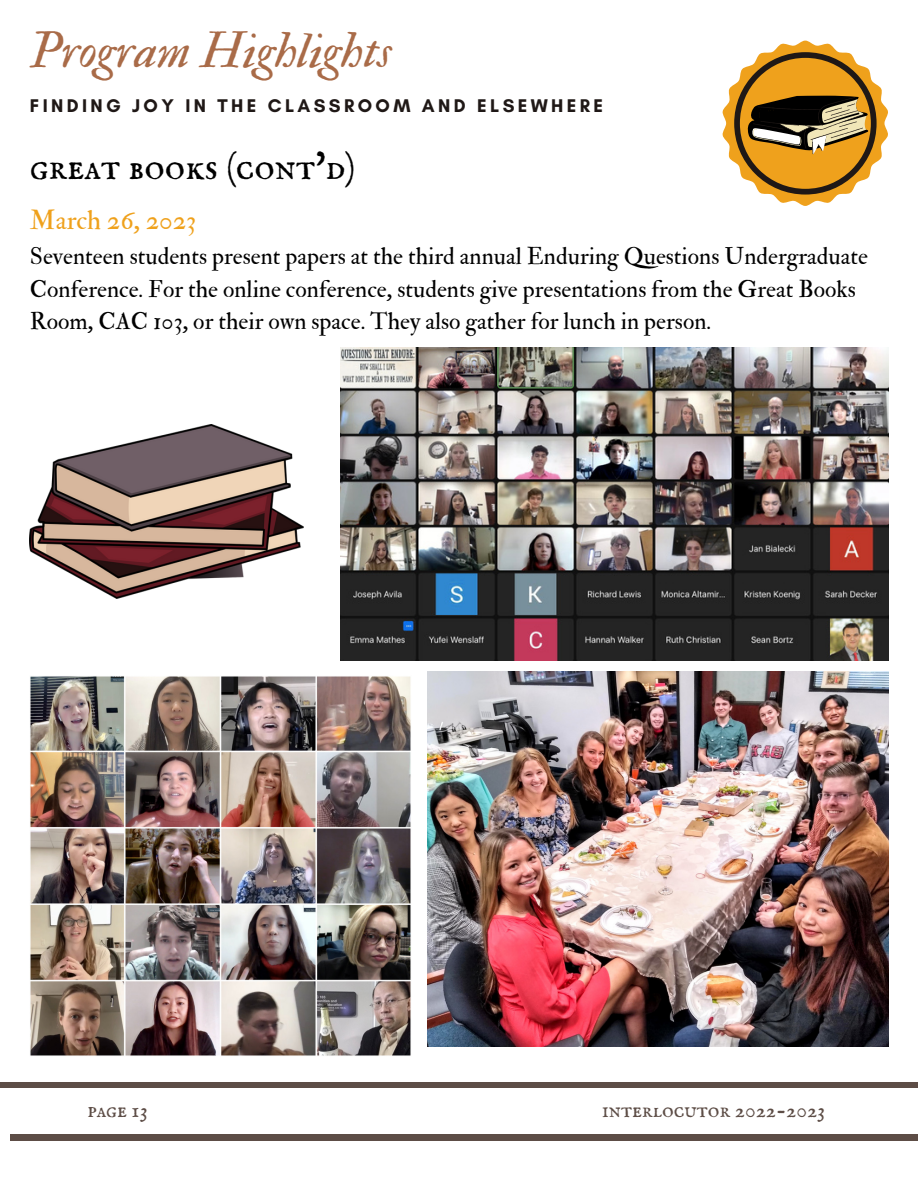
<style>
.page{position:relative;width:918px;height:1188px;background:#fff}
.page>*{position:absolute;margin:0;border:0;box-sizing:border-box;transform-origin:0 0}
.t1{font:49.65px "IM FELL Double Pica Italic";color:#a96b48}
.t2{font:37.95px "IM FELL English SC";color:#000}
.t3{font:26.7px "IM FELL Double Pica Roman";color:#efa11c}
.t4{font:23.7px/32.7px "IM FELL Double Pica Roman";color:#000}
.t5{font:21.75px "IM FELL English SC";color:#5d4d46}
.t6{font:700 18.75px "Glacial Indifference";letter-spacing:.18em;color:#1f1816}
</style>
<div class="page">
<div style="left:0;top:1082px;width:918px;height:6px;background:#5d4d46"></div>
<div style="left:10px;top:1135px;width:908px;height:6px;background:#5d4d46"></div>
<svg style="left:723px;top:41px;width:165px;height:165px"></svg>
<img style="left:340px;top:347px;width:548px;height:313px">
<img style="left:428px;top:672px;width:460px;height:375px">
<img style="left:30px;top:676px;width:381px;height:380px">
<img style="left:30px;top:425px;width:273px;height:173px">
<p class="t1" style="left:30px;top:20px;width:363px">Program Highlights</p>
<p class="t6" style="left:30px;top:94px;width:575px">FINDING JOY IN THE CLASSROOM AND ELSEWHERE</p>
<p class="t2" style="left:30px;top:144px;width:327px">great books (cont'd)</p>
<p class="t3" style="left:30px;top:204px;width:168px">March 26, 2023</p>
<p class="t4" style="left:30px;top:240px;width:840px">Seventeen students present papers at the third annual Enduring Questions Undergraduate<br>Conference. For the online conference, students give presentations from the Great Books<br>Room, CAC 103, or their own space. They also gather for lunch in person.</p>
<p class="t5" style="left:87px;top:1098px;width:62px">page 13</p>
<p class="t5" style="left:602px;top:1098px;width:225px">interlocutor 2022-2023</p>
</div>
